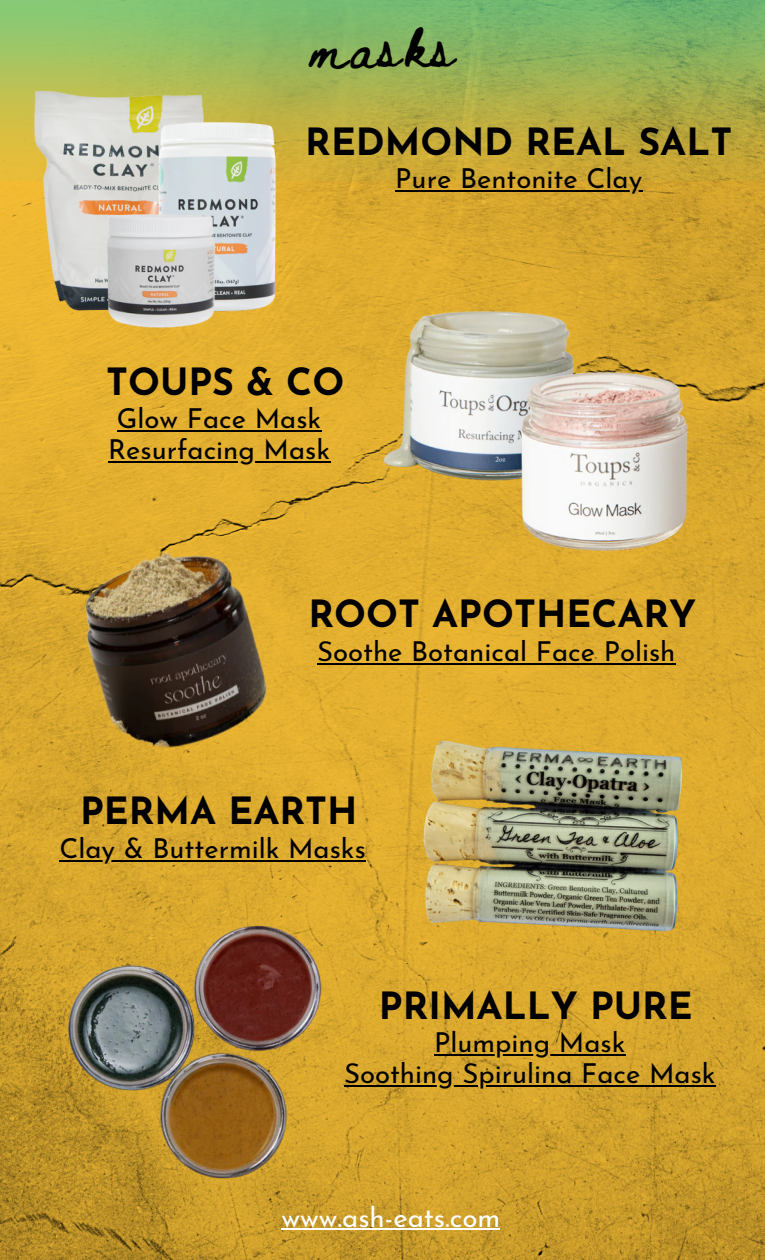
<style>
.page{position:relative;width:765px;height:1260px;background:#fff}
.page>*{position:absolute;margin:0;border:0;box-sizing:border-box;transform-origin:0 0}
.t1{font:42.75px "Beth Ellen";letter-spacing:.05em;color:#000}
.t2{font:700 37.5px "Josefin Sans";color:#000}
.t3{font:27.62px "Josefin Sans";color:#fff}
.t4{font:27.5px "Josefin Sans";color:#000}
</style>
<div class="page">
<img style="left:0;top:181px;width:765px;height:1079px">
<img style="left:0;top:0;width:765px;height:181px">
<img style="left:21px;top:86px;width:190px;height:230px">
<img style="left:151px;top:116px;width:133px;height:200px">
<img style="left:378px;top:300px;width:204px;height:193px">
<img style="left:501px;top:368px;width:203px;height:196px">
<img style="left:57px;top:542px;width:222px;height:210px">
<img style="left:420px;top:723px;width:263px;height:218px">
<img style="left:54px;top:923px;width:275px;height:261px">
<img style="left:97px;top:205px;width:120px;height:126px">
<hr style="left:281px;top:1229px;width:219px;height:1px;background:#fff">
<hr style="left:395px;top:190px;width:247px;height:2px;background:#000">
<hr style="left:117px;top:430px;width:204px;height:2px;background:#000">
<hr style="left:108px;top:461px;width:222px;height:2px;background:#000">
<hr style="left:317px;top:663px;width:358px;height:2px;background:#000">
<hr style="left:59px;top:860px;width:307px;height:2px;background:#000">
<hr style="left:434px;top:1054px;width:192px;height:2px;background:#000">
<hr style="left:344px;top:1085px;width:372px;height:2px;background:#000">
<p class="t1" style="left:310px;top:27px;width:146px">masks</p>
<p class="t2" style="left:305px;top:126px;width:429px">REDMOND REAL SALT</p>
<p class="t4" style="left:395px;top:168px;width:249px">Pure Bentonite Clay</p>
<p class="t2" style="left:106px;top:367px;width:240px">TOUPS &amp; CO</p>
<p class="t4" style="left:117px;top:408px;width:206px">Glow Face Mask</p>
<p class="t4" style="left:108px;top:439px;width:224px">Resurfacing Mask</p>
<p class="t2" style="left:308px;top:599px;width:389px">ROOT APOTHECARY</p>
<p class="t4" style="left:317px;top:641px;width:360px">Soothe Botanical Face Polish</p>
<p class="t2" style="left:80px;top:796px;width:279px">PERMA EARTH</p>
<p class="t4" style="left:59px;top:837px;width:308px">Clay &amp; Buttermilk Masks</p>
<p class="t2" style="left:379px;top:991px;width:315px">PRIMALLY PURE</p>
<p class="t4" style="left:434px;top:1032px;width:193px">Plumping Mask</p>
<p class="t4" style="left:344px;top:1063px;width:373px">Soothing Spirulina Face Mask</p>
<p class="t3" style="left:281px;top:1206px;width:220px">www.ash-eats.com</p>
</div>
